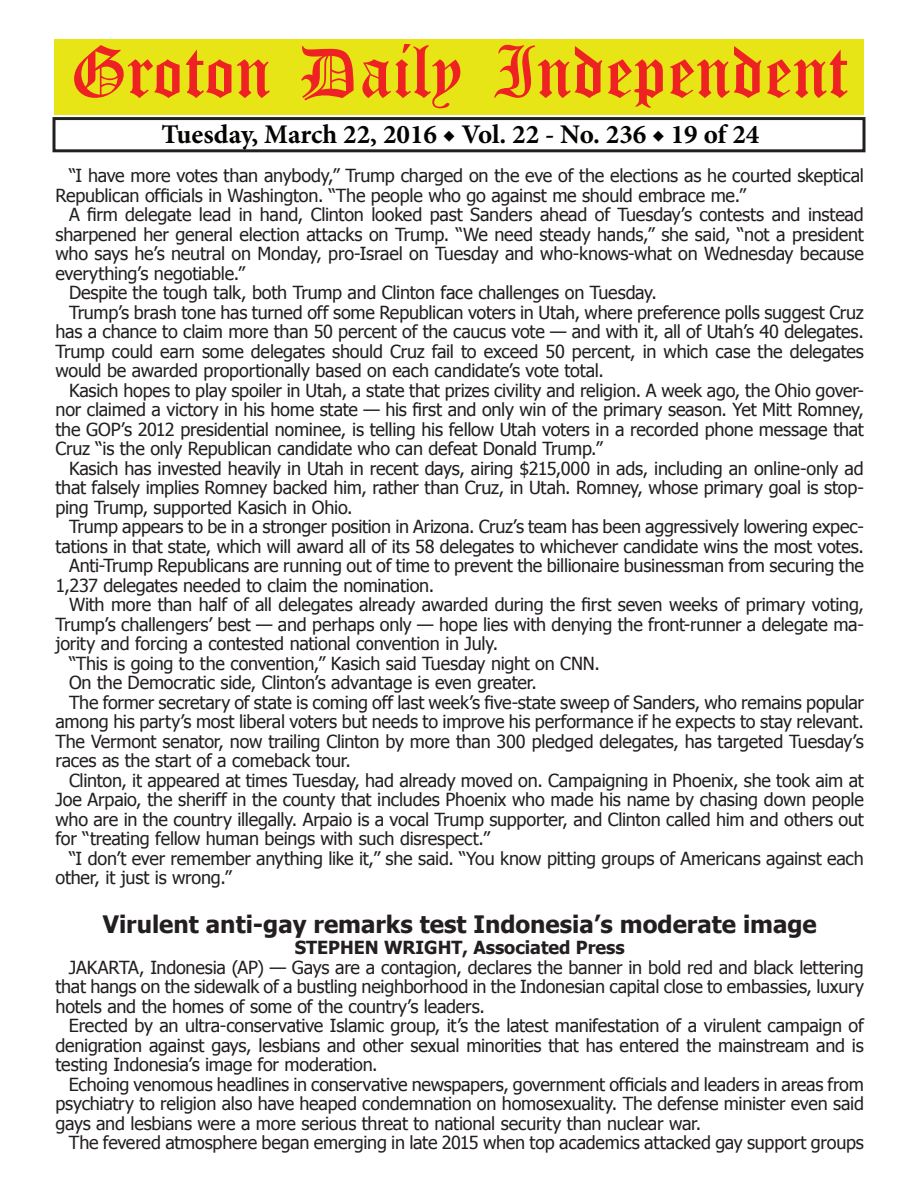
<style>
.page{position:relative;width:918px;height:1188px;background:#fff}
.page>*{position:absolute;margin:0;border:0;box-sizing:border-box;transform-origin:0 0}
.t1{font:54px "Old English Five";color:#ee2123}
.t2{font:700 27px "Minion Pro";color:#040503}
.t3{font:700 24px "Tahoma";color:#231f20}
.t4{font:18px/19.5px "Tahoma";letter-spacing:-.015em;color:#231f20;text-align:justify}
.t5{font:700 18px "Tahoma";color:#231f20}
</style>
<div class="page">
<div style="left:52px;top:117px;width:814px;height:35px;border:3px solid #231f20"></div>
<div style="left:54px;top:40px;width:810px;height:75px;background:#e7e515"></div>
<h1 class="t1" style="left:70px;top:47px;width:779px">Groton Daily Independent</h1>
<h2 class="t2" style="left:162px;top:116px;width:599px">Tuesday, March 22, 2016 ◆ Vol. 22 - No. 236 ◆ 19 of 24</h2>
<p class="t4" style="left:56px;top:165px;width:810px;text-indent:14px">“I have more votes than anybody,” Trump charged on the eve of the elections as he courted skeptical<br>Republican officials in Washington. “The people who go against me should embrace me.”</p>
<p class="t4" style="left:69px;top:204px;width:796px">A firm delegate lead in hand, Clinton looked past Sanders ahead of Tuesday’s contests and instead</p>
<p class="t4" style="left:56px;top:224px;width:810px">sharpened her general election attacks on Trump. “We need steady hands,” she said, “not a president</p>
<p class="t4" style="left:56px;top:243px;width:810px">who says he’s neutral on Monday, pro-Israel on Tuesday and who-knows-what on Wednesday because</p>
<p class="t4" style="left:56px;top:263px;width:191px">everything’s negotiable.”</p>
<p class="t4" style="left:69px;top:282px;width:590px">Despite the tough talk, both Trump and Clinton face challenges on Tuesday.</p>
<p class="t4" style="left:69px;top:302px;width:796px">Trump’s brash tone has turned off some Republican voters in Utah, where preference polls suggest Cruz</p>
<p class="t4" style="left:56px;top:321px;width:810px">has a chance to claim more than 50 percent of the caucus vote — and with it, all of Utah’s 40 delegates.</p>
<p class="t4" style="left:56px;top:341px;width:810px">Trump could earn some delegates should Cruz fail to exceed 50 percent, in which case the delegates</p>
<p class="t4" style="left:56px;top:360px;width:550px">would be awarded proportionally based on each candidate’s vote total.</p>
<p class="t4" style="left:69px;top:380px;width:796px">Kasich hopes to play spoiler in Utah, a state that prizes civility and religion. A week ago, the Ohio gover-</p>
<p class="t4" style="left:56px;top:399px;width:810px">nor claimed a victory in his home state — his first and only win of the primary season. Yet Mitt Romney,</p>
<p class="t4" style="left:56px;top:419px;width:810px">the GOP’s 2012 presidential nominee, is telling his fellow Utah voters in a recorded phone message that</p>
<p class="t4" style="left:56px;top:438px;width:549px">Cruz “is the only Republican candidate who can defeat Donald Trump.”</p>
<p class="t4" style="left:69px;top:458px;width:796px">Kasich has invested heavily in Utah in recent days, airing $215,000 in ads, including an online-only ad</p>
<p class="t4" style="left:56px;top:477px;width:810px">that falsely implies Romney backed him, rather than Cruz, in Utah. Romney, whose primary goal is stop-</p>
<p class="t4" style="left:56px;top:497px;width:299px">ping Trump, supported Kasich in Ohio.</p>
<p class="t4" style="left:69px;top:516px;width:796px">Trump appears to be in a stronger position in Arizona. Cruz’s team has been aggressively lowering expec-</p>
<p class="t4" style="left:56px;top:536px;width:810px">tations in that state, which will award all of its 58 delegates to whichever candidate wins the most votes.</p>
<p class="t4" style="left:69px;top:555px;width:797px">Anti-Trump Republicans are running out of time to prevent the billionaire businessman from securing the</p>
<p class="t4" style="left:56px;top:575px;width:380px">1,237 delegates needed to claim the nomination.</p>
<p class="t4" style="left:69px;top:594px;width:796px">With more than half of all delegates already awarded during the first seven weeks of primary voting,</p>
<p class="t4" style="left:56px;top:613px;width:810px">Trump’s challengers’ best — and perhaps only — hope lies with denying the front-runner a delegate ma-</p>
<p class="t4" style="left:56px;top:633px;width:444px">jority and forcing a contested national convention in July.</p>
<p class="t4" style="left:69px;top:652px;width:532px">“This is going to the convention,” Kasich said Tuesday night on CNN.</p>
<p class="t4" style="left:69px;top:672px;width:470px">On the Democratic side, Clinton’s advantage is even greater.</p>
<p class="t4" style="left:69px;top:691px;width:797px">The former secretary of state is coming off last week’s five-state sweep of Sanders, who remains popular</p>
<p class="t4" style="left:56px;top:711px;width:810px">among his party’s most liberal voters but needs to improve his performance if he expects to stay relevant.</p>
<p class="t4" style="left:56px;top:730px;width:810px">The Vermont senator, now trailing Clinton by more than 300 pledged delegates, has targeted Tuesday’s</p>
<p class="t4" style="left:56px;top:750px;width:297px">races as the start of a comeback tour.</p>
<p class="t4" style="left:69px;top:769px;width:796px">Clinton, it appeared at times Tuesday, had already moved on. Campaigning in Phoenix, she took aim at</p>
<p class="t4" style="left:56px;top:789px;width:810px">Joe Arpaio, the sheriff in the county that includes Phoenix who made his name by chasing down people</p>
<p class="t4" style="left:56px;top:808px;width:810px">who are in the country illegally. Arpaio is a vocal Trump supporter, and Clinton called him and others out</p>
<p class="t4" style="left:56px;top:828px;width:436px">for “treating fellow human beings with such disrespect.”</p>
<p class="t4" style="left:69px;top:847px;width:796px">“I don’t ever remember anything like it,” she said. “You know pitting groups of Americans against each</p>
<p class="t4" style="left:56px;top:867px;width:178px">other, it just is wrong.”</p>
<h3 class="t3" style="left:103px;top:907px;width:716px">Virulent anti-gay remarks test Indonesia’s moderate image</h3>
<p class="t5" style="left:295px;top:935px;width:331px">STEPHEN WRIGHT, Associated Press</p>
<p class="t4" style="left:55px;top:957px;width:810px;text-indent:14px">JAKARTA, Indonesia (AP) — Gays are a contagion, declares the banner in bold red and black lettering that hangs on the sidewalk of a bustling neighborhood in the Indonesian capital close to embassies, luxury hotels and the homes of some of the country’s leaders.</p>
<p class="t4" style="left:55px;top:1015px;width:810px;text-indent:14px">Erected by an ultra-conservative Islamic group, it’s the latest manifestation of a virulent campaign of denigration against gays, lesbians and other sexual minorities that has entered the mainstream and is testing Indonesia’s image for moderation.</p>
<p class="t4" style="left:55px;top:1073px;width:810px;text-indent:14px">Echoing venomous headlines in conservative newspapers, government officials and leaders in areas from psychiatry to religion also have heaped condemnation on homosexuality. The defense minister even said gays and lesbians were a more serious threat to national security than nuclear war.</p>
<p class="t4" style="left:69px;top:1132px;width:796px">The fevered atmosphere began emerging in late 2015 when top academics attacked gay support groups</p>
</div>
